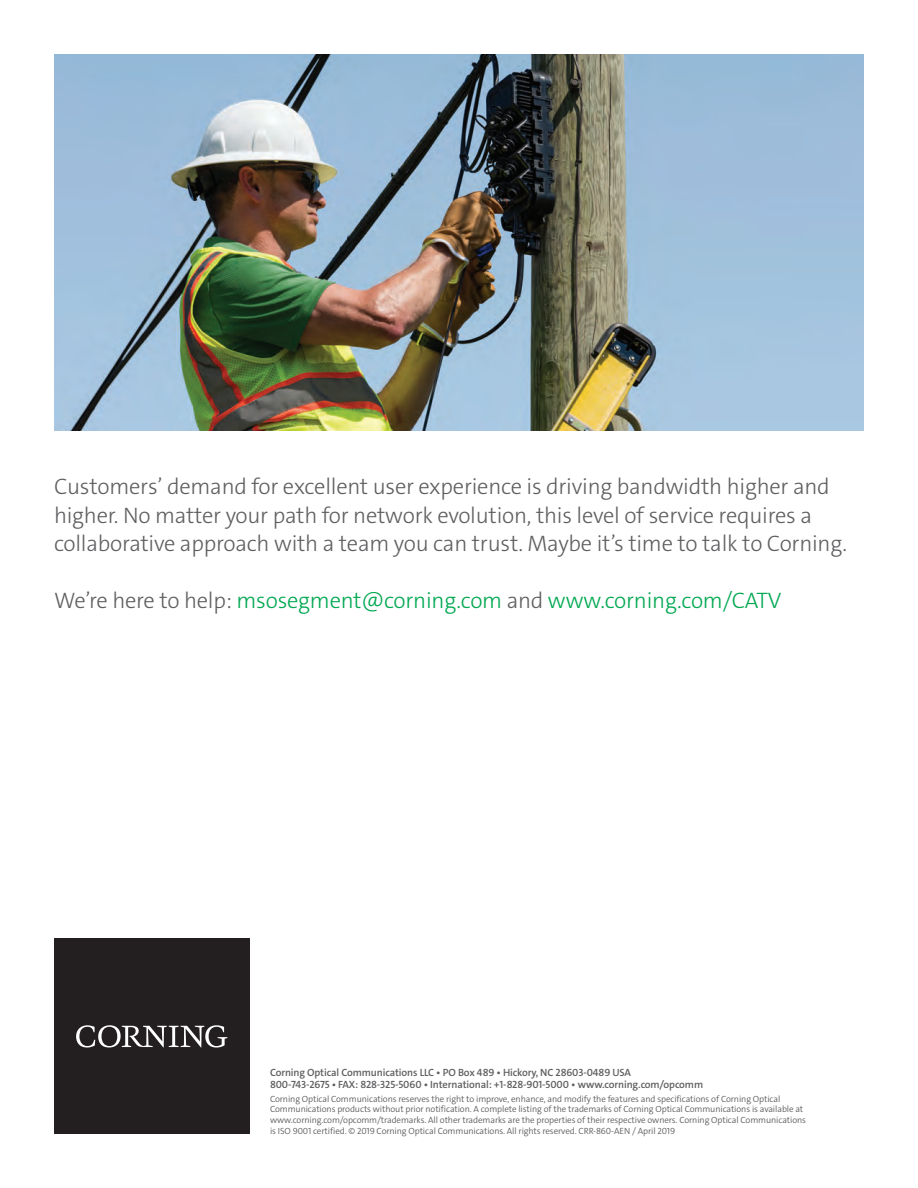
<style>
.page{position:relative;width:918px;height:1188px;background:#fff}
.page>*{position:absolute;margin:0;border:0;box-sizing:border-box;transform-origin:0 0}
.t1{font:300 22.5px/28.5px "The Sans E4 s";letter-spacing:-.01em;color:#5f5f62}
.t2{font:300 22.5px "The Sans E4 s";letter-spacing:-.01em;color:#00a851}
.t3{font:600 10.5px "The Sans E4 s";letter-spacing:-.01em;color:#5f5f62}
.t4{font:300 9px/10.8px "The Sans E4 s";letter-spacing:-.01em;color:#5f5f62}
.s1{color:#5f5f62}
</style>
<div class="page">
<hr style="left:917px;top:667px;width:1px;height:197px;background:#00a851">
<div style="left:54px;top:938px;width:196px;height:196px;background:#231f20"></div>
<svg style="left:76px;top:1025px;width:151px;height:23px"></svg>
<img style="left:54px;top:54px;width:810px;height:376px">
<p class="t1" style="left:54px;top:473px;width:795px">Customers’ demand for excellent user experience is driving bandwidth higher and higher. No matter your path for network evolution, this level of service requires a collaborative approach with a team you can trust. Maybe it’s time to talk to Corning.</p>
<p class="t2" style="left:54px;top:586px;width:729px"><span class="s1">We’re here to help:</span> msosegment@corning.com <span class="s1">and</span> www.corning.com/CATV</p>
<p class="t3" style="left:270px;top:1066px;width:363px">Corning Optical Communications LLC • PO Box 489 • Hickory, NC 28603-0489 USA</p>
<p class="t3" style="left:270px;top:1078px;width:435px">800-743-2675 • FAX: 828-325-5060 • International: +1-828-901-5000 • www.corning.com/opcomm</p>
<p class="t4" style="left:270px;top:1093px;width:538px">Corning Optical Communications reserves the right to improve, enhance, and modify the features and specifications of Corning Optical Communications products without prior notification. A complete listing of the trademarks of Corning Optical Communications is available at www.corning.com/opcomm/trademarks. All other trademarks are the properties of their respective owners. Corning Optical Communications is ISO 9001 certified. © 2019 Corning Optical Communications. All rights reserved. CRR-860-AEN / April 2019</p>
</div>
